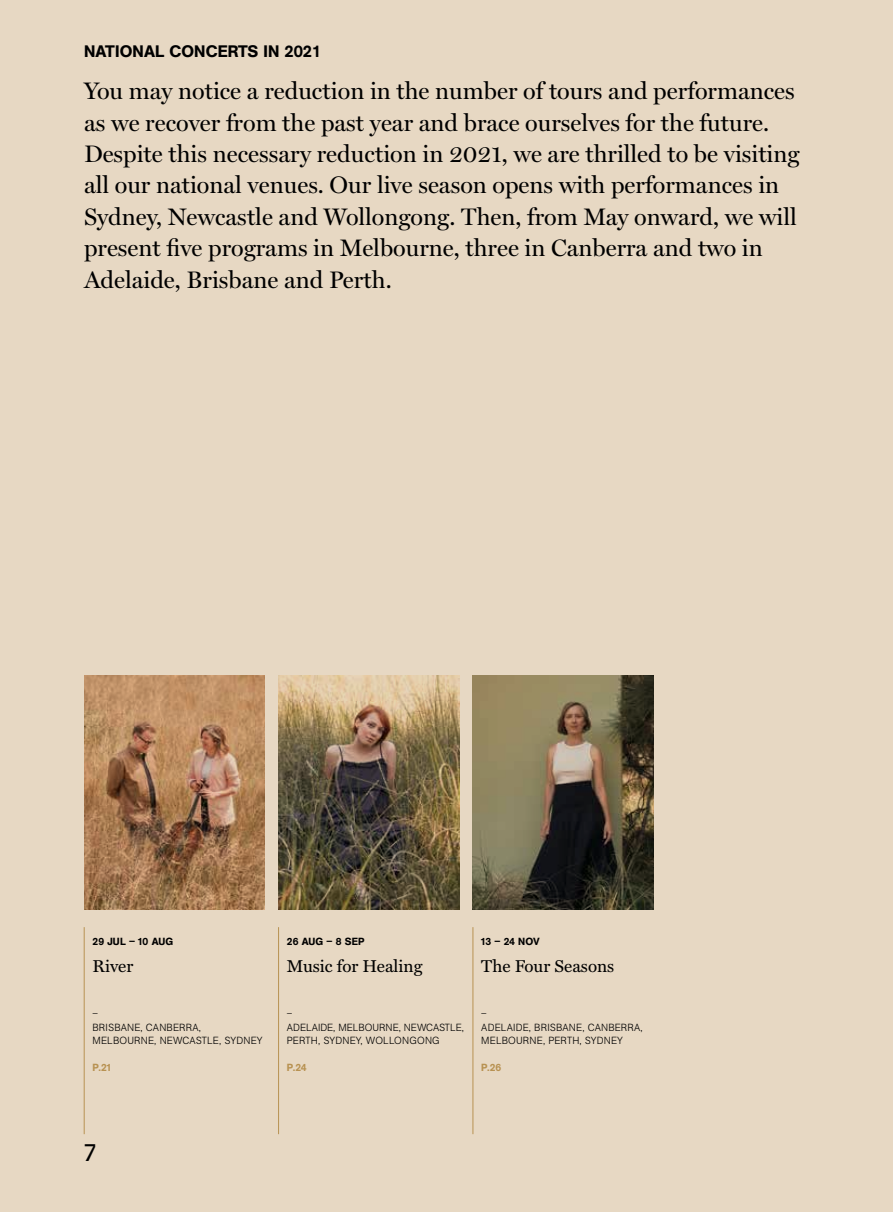
<style>
.page{position:relative;width:893px;height:1212px;background:#e7d8c3}
.page>*{position:absolute;margin:0;border:0;box-sizing:border-box;transform-origin:0 0}
.t1{font:24px/31.5px "Miller Display";color:#000}
.t2{font:24px "Prophet";color:#000}
.t3{font:17.25px "Miller Text";color:#000}
.t4{font:500 16.5px "AG Book Std";letter-spacing:.01em;color:#000}
.t5{font:300 10.2px/13.5px "AG Book Std";letter-spacing:.02em;color:#000}
.t6{font:500 10.2px "AG Book Std";letter-spacing:.01em;color:#000}
.t7{font:500 10.2px "AG Book Std";color:#b89252}
</style>
<div class="page">
<img style="left:84px;top:675px;width:181px;height:234px">
<img style="left:278px;top:675px;width:181px;height:234px">
<img style="left:473px;top:675px;width:181px;height:234px">
<hr style="left:84px;top:927px;width:1px;height:207px;background:#b89252">
<hr style="left:278px;top:927px;width:1px;height:207px;background:#b89252">
<hr style="left:473px;top:927px;width:1px;height:207px;background:#b89252">
<p class="t4" style="left:84px;top:42px;width:239px">NATIONAL CONCERTS IN 2021</p>
<p class="t1" style="left:84px;top:75px;width:717px">You may notice a reduction in the number of tours and performances as we recover from the past year and brace ourselves for the future.<br>Despite this necessary reduction in 2021, we are thrilled to be visiting all our national venues. Our live season opens with performances in Sydney, Newcastle and Wollongong. Then, from May onward, we will present five programs in Melbourne, three in Canberra and two in Adelaide, Brisbane and Perth.</p>
<p class="t6" style="left:93px;top:935px;width:82px">29 JUL – 10 AUG</p>
<p class="t3" style="left:93px;top:952px;width:42px">River</p>
<p class="t5" style="left:93px;top:1007px;width:171px">–<br>BRISBANE, CANBERRA,<br>MELBOURNE, NEWCASTLE, SYDNEY</p>
<p class="t7" style="left:93px;top:1061px;width:20px">P.21</p>
<p class="t6" style="left:287px;top:935px;width:79px">26 AUG – 8 SEP</p>
<p class="t3" style="left:287px;top:952px;width:137px">Music for Healing</p>
<p class="t5" style="left:287px;top:1007px;width:179px">–<br>ADELAIDE, MELBOURNE, NEWCASTLE,<br>PERTH, SYDNEY, WOLLONGONG</p>
<p class="t7" style="left:287px;top:1061px;width:21px">P.24</p>
<p class="t6" style="left:481px;top:935px;width:60px">13 – 24 NOV</p>
<p class="t3" style="left:481px;top:952px;width:135px">The Four Seasons</p>
<p class="t5" style="left:481px;top:1007px;width:163px">–<br>ADELAIDE, BRISBANE, CANBERRA,<br>MELBOURNE, PERTH, SYDNEY</p>
<p class="t7" style="left:481px;top:1061px;width:22px">P.26</p>
<p class="t2" style="left:84px;top:1137px;width:13px">7</p>
</div>
